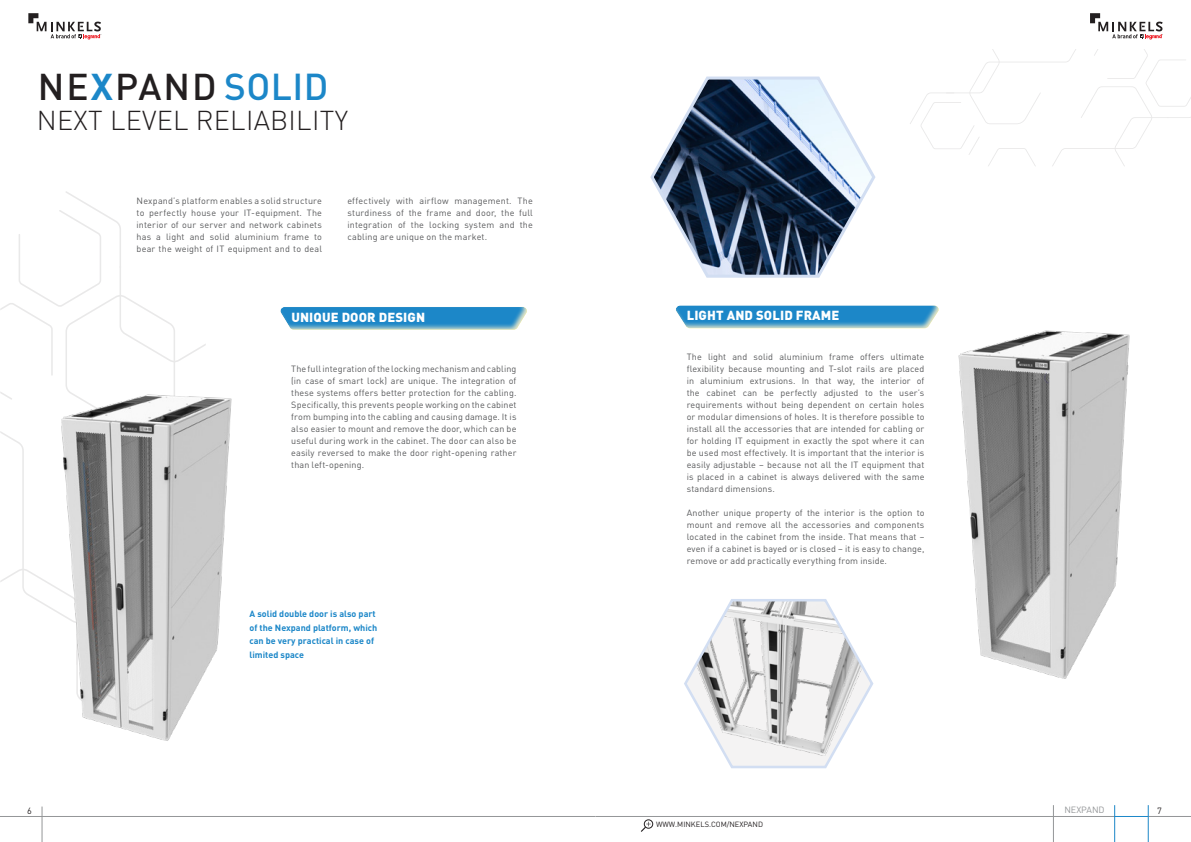
<style>
.page{position:relative;width:1191px;height:842px;background:#fff}
.page>*{position:absolute;margin:0;border:0;box-sizing:border-box;transform-origin:0 0}
.t1{font:500 36.8px "DIN Pro";letter-spacing:.055em;color:#231f20}
.t2{font:300 27px "DIN Pro";letter-spacing:.01em;color:#231f20}
.t3{font:900 13px "DIN Pro";letter-spacing:.01em;color:#fff}
.t4{font:9px/12px "DIN Pro";letter-spacing:.015em;color:#58595b;text-align:justify}
.t5{font:700 9px/13.9px "DIN Pro";color:#1c87c8}
.t6{font:9px "DIN Pro";color:#949698}
.t7{font:9px "DIN Pro";color:#231f20}
.t8{font:7.5px "DIN Pro";color:#231f20}
.s1{font-weight:700;color:#1c87c8}
.s2{font-size:37px;color:#1c87c8}
</style>
<div class="page">
<hr style="left:42px;top:806px;width:1px;height:36px;background:#949698">
<hr style="left:0;top:816px;width:595px;height:1px;background:#949698">
<hr style="left:595px;top:816px;width:520px;height:1px;background:#949698">
<hr style="left:1114px;top:816px;width:34px;height:1px;background:#1c87c8">
<hr style="left:1148px;top:816px;width:43px;height:1px;background:#949698">
<hr style="left:1053px;top:805px;width:1px;height:37px;background:#949698">
<hr style="left:1148px;top:805px;width:1px;height:37px;background:#1c87c8">
<div style="left:644px;top:819px;width:9px;height:10px;border:1px solid #231f20;border-radius:50%"></div>
<svg style="left:641px;top:822px;width:9px;height:10px"></svg>
<hr style="left:1114px;top:805px;width:1px;height:37px;background:#1c87c8">
<svg style="left:1090px;top:13px;width:73px;height:27px"></svg>
<svg style="left:28px;top:13px;width:74px;height:27px"></svg>
<svg style="left:0;top:191px;width:206px;height:400px"></svg>
<svg style="left:650px;top:76px;width:226px;height:202px"></svg>
<svg style="left:280px;top:307px;width:247px;height:23px;fill:#1c87c8"></svg>
<svg style="left:676px;top:305px;width:262px;height:24px;fill:#1c87c8"></svg>
<svg style="left:684px;top:599px;width:190px;height:170px"></svg>
<svg style="left:910px;top:49px;width:281px;height:117px"></svg>
<img style="left:958px;top:330px;width:172px;height:349px">
<img style="left:24px;top:378px;width:208px;height:363px">
<h1 class="t1" style="left:38px;top:57px;width:292px">NE<span class="s1">X</span>PAND<span class="s2">SOLID</span></h1>
<h2 class="t2" style="left:37px;top:99px;width:313px">NEXT LEVEL RELIABILITY</h2>
<p class="t4" style="left:137px;top:194px;width:187px">Nexpand’s platform enables a solid structure to perfectly house your IT-equipment. The interior of our server and network cabinets has a light and solid aluminium frame to bear the weight of IT equipment and to deal</p>
<p class="t4" style="left:347px;top:194px;width:187px">effectively with airflow management. The sturdiness of the frame and door, the full integration of the locking system and the cabling are unique on the market.</p>
<h3 class="t3" style="left:291px;top:306px;width:135px">UNIQUE DOOR DESIGN</h3>
<p class="t4" style="left:291px;top:362px;width:227px">The full integration of the locking mechanism and cabling (in case of smart lock) are unique. The integration of these systems offers better protection for the cabling.<br>Specifically, this prevents people working on the cabinet from bumping into the cabling and causing damage. It is also easier to mount and remove the door, which can be useful during work in the cabinet. The door can also be easily reversed to make the door right-opening rather than left-opening.</p>
<p class="t5" style="left:249px;top:605px;width:129px">A solid double door is also part of the Nexpand platform, which can be very practical in case of limited space</p>
<h3 class="t3" style="left:687px;top:304px;width:154px">LIGHT AND SOLID FRAME</h3>
<p class="t4" style="left:686px;top:350px;width:239px">The light and solid aluminium frame offers ultimate flexibility because mounting and T-slot rails are placed in aluminium extrusions. In that way, the interior of the cabinet can be perfectly adjusted to the user’s requirements without being dependent on certain holes or modular dimensions of holes. It is therefore possible to install all the accessories that are intended for cabling or for holding IT equipment in exactly the spot where it can be used most effectively. It is important that the interior is easily adjustable – because not all the IT equipment that is placed in a cabinet is always delivered with the same standard dimensions.</p>
<p class="t4" style="left:686px;top:506px;width:239px">Another unique property of the interior is the option to mount and remove all the accessories and components located in the cabinet from the inside. That means that – even if a cabinet is bayed or is closed – it is easy to change, remove or add practically everything from inside.</p>
<p class="t7" style="left:27px;top:803px;width:6px">6</p>
<p class="t6" style="left:1064px;top:803px;width:42px">NEXPAND</p>
<p class="t7" style="left:1157px;top:803px;width:6px">7</p>
<p class="t8" style="left:656px;top:818px;width:108px">WWW.MINKELS.COM/NEXPAND</p>
</div>
